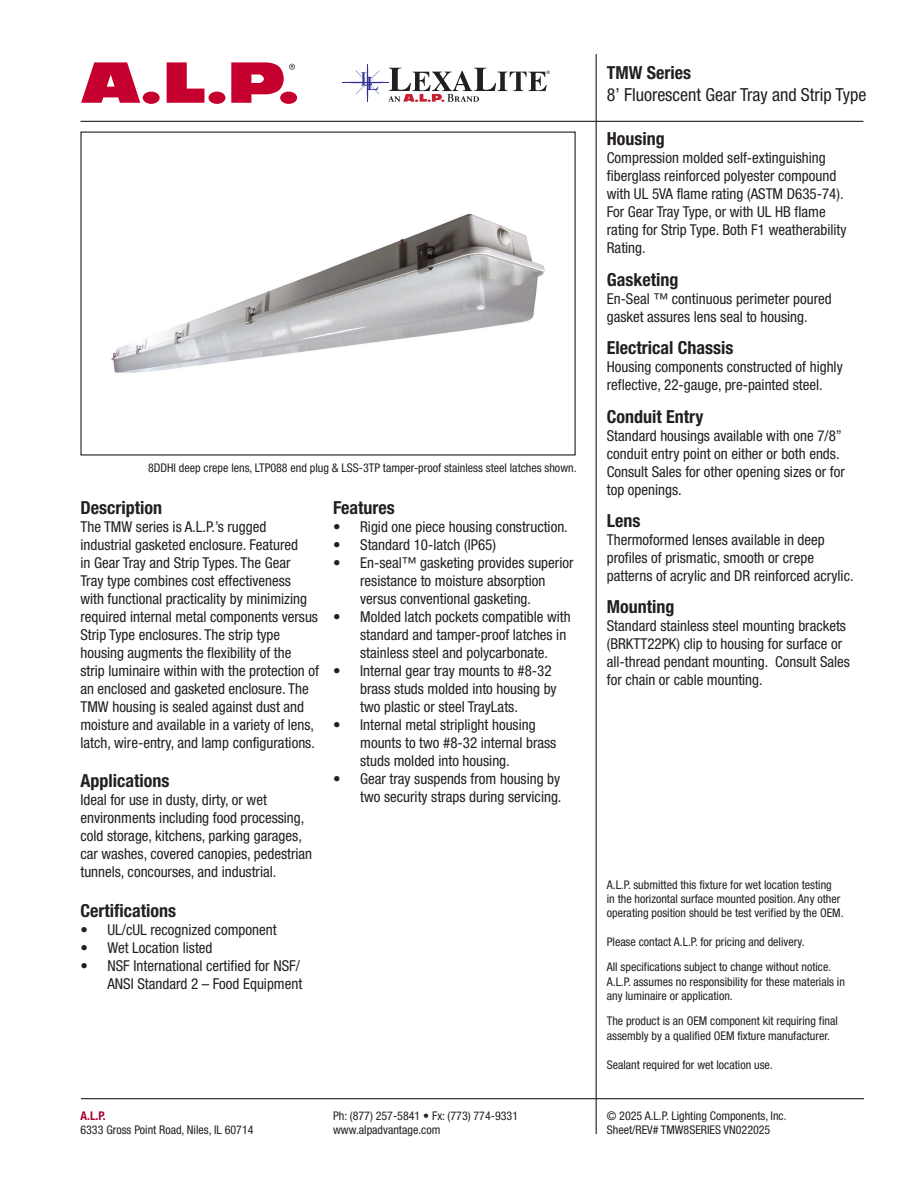
<style>
.page{position:relative;width:918px;height:1188px;background:#fff}
.page>*{position:absolute;margin:0;border:0;box-sizing:border-box;transform-origin:0 0}
.t1{font:700 condensed 18px "Helvetica Neue";color:#231f20}
.t2{font:condensed 18px "Helvetica Neue";color:#231f20}
.t3{font:condensed 15px/18px "Helvetica Neue";color:#231f20}
.t4{font:condensed 12px/14.4px "Helvetica Neue";color:#231f20}
.t5{font:700 condensed 12px "Helvetica Neue";color:#a80331}
</style>
<div class="page">
<img style="left:111px;top:214px;width:435px;height:159px">
<hr style="left:80px;top:121px;width:783px;height:1px;background:#231f20">
<hr style="left:81px;top:1098px;width:783px;height:1px;background:#231f20">
<hr style="left:596px;top:54px;width:1px;height:1080px;background:#231f20">
<svg style="left:81px;top:62px;width:216px;height:42px"></svg>
<svg style="left:343px;top:64px;width:207px;height:38px"></svg>
<p class="t4" style="left:148px;top:460px;width:430px">8DDHI deep crepe lens, LTP088 end plug &amp; LSS-3TP tamper-proof stainless steel latches shown.</p>
<p class="t1" style="left:80px;top:497px;width:83px">Description</p>
<p class="t3" style="left:80px;top:517px;width:240px">The TMW series is A.L.P.’s rugged industrial gasketed enclosure. Featured<br>in Gear Tray and Strip Types. The Gear<br>Tray type combines cost effectiveness<br>with functional practicality by minimizing required internal metal components versus Strip Type enclosures. The strip type housing augments the flexibility of the strip luminaire within with the protection of an enclosed and gasketed enclosure. The TMW housing is sealed against dust and moisture and available in a variety of lens, latch, wire-entry, and lamp configurations.</p>
<p class="t1" style="left:80px;top:770px;width:90px">Applications</p>
<p class="t3" style="left:80px;top:791px;width:233px">Ideal for use in dusty, dirty, or wet environments including food processing, cold storage, kitchens, parking garages, car washes, covered canopies, pedestrian tunnels, concourses, and industrial.</p>
<p class="t1" style="left:80px;top:900px;width:97px">Certifications</p>
<p class="t3" style="left:80px;top:921px;width:198px">• UL/cUL recognized component</p>
<p class="t3" style="left:80px;top:939px;width:134px">• Wet Location listed</p>
<p class="t3" style="left:80px;top:957px;width:223px;text-align:right">• NSF International certified for NSF/<br>ANSI Standard 2 – Food Equipment</p>
<p class="t1" style="left:333px;top:496px;width:63px">Features</p>
<p class="t3" style="left:333px;top:517px;width:236px">• Rigid one piece housing construction.</p>
<p class="t3" style="left:333px;top:535px;width:164px">• Standard 10-latch (IP65)</p>
<p class="t3" style="left:360px;top:553px;width:215px;text-indent:-27px">• En-seal™ gasketing provides superior resistance to moisture absorption versus conventional gasketing.</p>
<p class="t3" style="left:360px;top:607px;width:212px;text-indent:-27px">• Molded latch pockets compatible with standard and tamper-proof latches in stainless steel and polycarbonate.</p>
<p class="t3" style="left:360px;top:661px;width:198px;text-indent:-27px">• Internal gear tray mounts to #8-32 brass studs molded into housing by two plastic or steel TrayLats.</p>
<p class="t3" style="left:360px;top:715px;width:198px;text-indent:-27px">• Internal metal striplight housing mounts to two #8-32 internal brass studs molded into housing.</p>
<p class="t3" style="left:333px;top:769px;width:230px;text-align:right">• Gear tray suspends from housing by two security straps during servicing.</p>
<p class="t5" style="left:80px;top:1108px;width:27px">A.L.P.</p>
<p class="t4" style="left:80px;top:1122px;width:175px">6333 Gross Point Road, Niles, IL 60714</p>
<p class="t4" style="left:333px;top:1108px;width:186px">Ph: (877) 257-5841 • Fx: (773) 774-9331</p>
<p class="t4" style="left:333px;top:1122px;width:109px">www.alpadvantage.com</p>
<p class="t1" style="left:607px;top:62px;width:86px">TMW Series</p>
<p class="t2" style="left:607px;top:84px;width:261px">8’ Fluorescent Gear Tray and Strip Type</p>
<p class="t1" style="left:607px;top:128px;width:59px">Housing</p>
<p class="t3" style="left:607px;top:149px;width:241px">Compression molded self-extinguishing fiberglass reinforced polyester compound with UL 5VA flame rating (ASTM D635-74).<br>For Gear Tray Type, or with UL HB flame rating for Strip Type. Both F1 weatherability Rating.</p>
<p class="t1" style="left:607px;top:269px;width:73px">Gasketing</p>
<p class="t3" style="left:607px;top:289px;width:227px">En-Seal ™ continuous perimeter poured gasket assures lens seal to housing.</p>
<p class="t1" style="left:607px;top:337px;width:128px">Electrical Chassis</p>
<p class="t3" style="left:607px;top:358px;width:237px">Housing components constructed of highly reflective, 22-gauge, pre-painted steel.</p>
<p class="t1" style="left:607px;top:405px;width:98px">Conduit Entry</p>
<p class="t3" style="left:607px;top:426px;width:240px">Standard housings available with one 7/8” conduit entry point on either or both ends.<br>Consult Sales for other opening sizes or for top openings.</p>
<p class="t1" style="left:607px;top:510px;width:35px">Lens</p>
<p class="t3" style="left:607px;top:531px;width:248px">Thermoformed lenses available in deep profiles of prismatic, smooth or crepe patterns of acrylic and DR reinforced acrylic.</p>
<p class="t1" style="left:607px;top:596px;width:69px">Mounting</p>
<p class="t3" style="left:607px;top:617px;width:245px">Standard stainless steel mounting brackets (BRKTT22PK) clip to housing for surface or all-thread pendant mounting. Consult Sales for chain or cable mounting.</p>
<p class="t4" style="left:607px;top:877px;width:238px">A.L.P. submitted this fixture for wet location testing<br>in the horizontal surface mounted position. Any other operating position should be test verified by the OEM.</p>
<p class="t4" style="left:607px;top:935px;width:199px">Please contact A.L.P. for pricing and delivery.</p>
<p class="t4" style="left:607px;top:960px;width:240px">All specifications subject to change without notice.<br>A.L.P. assumes no responsibility for these materials in any luminaire or application.</p>
<p class="t4" style="left:607px;top:1014px;width:233px">The product is an OEM component kit requiring final assembly by a qualified OEM fixture manufacturer.</p>
<p class="t4" style="left:607px;top:1057px;width:167px">Sealant required for wet location use.</p>
<p class="t4" style="left:607px;top:1108px;width:181px">© 2025 A.L.P. Lighting Components, Inc.</p>
<p class="t4" style="left:607px;top:1122px;width:165px">Sheet/REV# TMW8SERIES VN022025</p>
</div>
